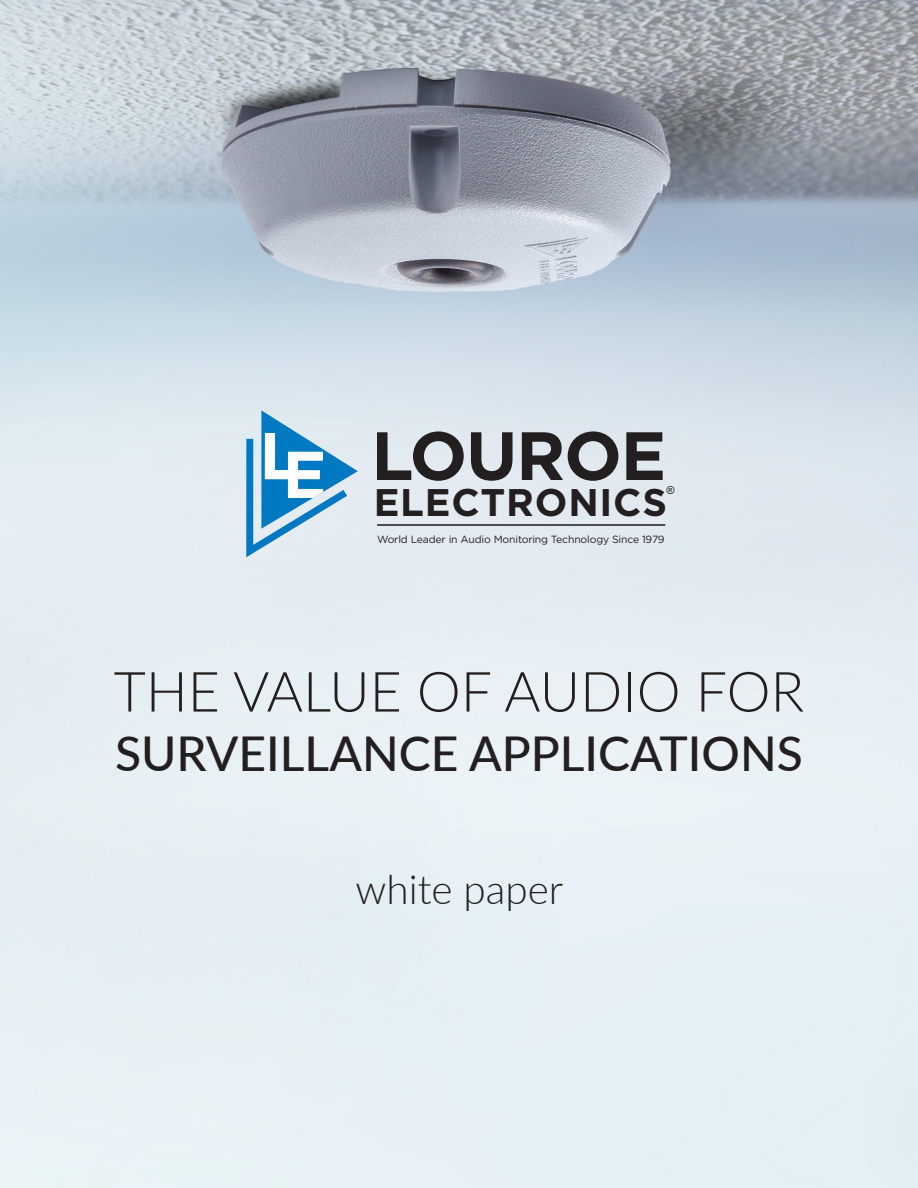
<style>
.page{position:relative;width:918px;height:1188px;background:#fff}
.page>*{position:absolute;margin:0;border:0;box-sizing:border-box;transform-origin:0 0}
.t1{font:700 68.1px "Gotham";letter-spacing:-.02em;color:#231f20}
.t2{font:700 66.15px "Gotham";color:#fff}
.t3{font:300 55.5px "Lato";color:#231f20}
.t4{font:500 48px "Lato";color:#231f20}
.t5{font:300 40.5px "Lato";color:#231f20}
.t6{font:700 38.55px "Gotham";letter-spacing:.02em;color:#231f20}
.t7{font:10.95px "Arial";color:#231f20}
.t8{font:10.35px "Gotham";letter-spacing:-.015em;color:#231f20}
</style>
<div class="page">
<img style="left:0;top:0;width:918px;height:1188px">
<hr style="left:377px;top:524px;width:288px;height:2px;background:#231f20">
<svg style="left:246px;top:410px;width:112px;height:147px"></svg>
<p class="t2" style="left:259px;top:412px;width:43px">L</p>
<p class="t1" style="left:371px;top:411px;width:296px">LOUROE</p>
<p class="t6" style="left:374px;top:477px;width:295px">ELECTRONICS</p>
<p class="t7" style="left:666px;top:483px;width:10px">®</p>
<p class="t8" style="left:377px;top:533px;width:289px">World Leader in Audio Monitoring Technology Since 1979</p>
<p class="t3" style="left:114px;top:653px;width:692px">THE VALUE OF AUDIO FOR</p>
<p class="t4" style="left:115px;top:719px;width:689px">SURVEILLANCE APPLICATIONS</p>
<p class="t5" style="left:355px;top:861px;width:209px">white paper</p>
</div>
